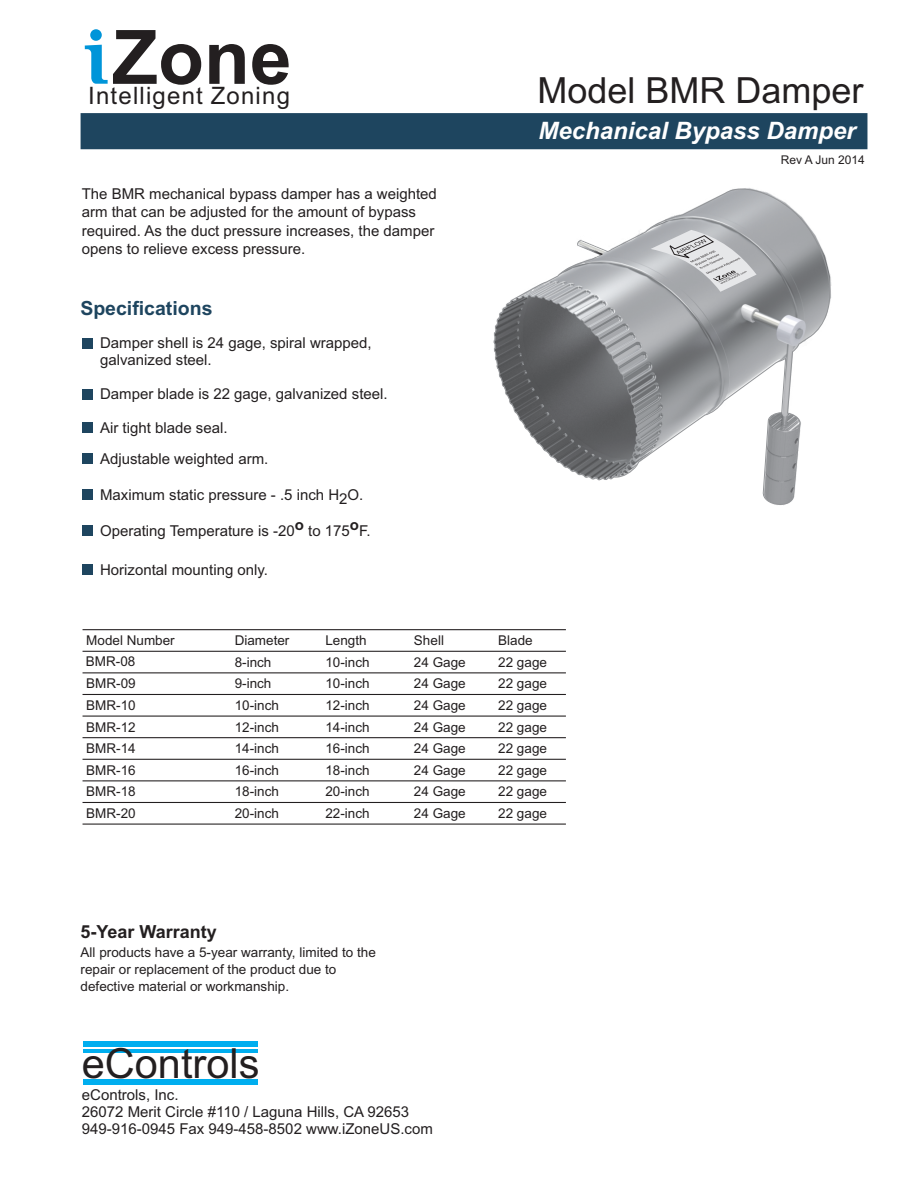
<style>
.page{position:relative;width:918px;height:1188px;background:#fff}
.page>*{position:absolute;margin:0;border:0;box-sizing:border-box;transform-origin:0 0}
.t1{font:700 75.15px "Arial";color:#231f20}
.t2{font:41.55px "Arial";color:#231f20}
.t3{font:36px "Arial";color:#231f20}
.t4{font:italic 700 24px "Arial";color:#fff}
.t5{font:24px "Arial";letter-spacing:.05em;color:#231f20}
.t6{font:700 19.5px "Arial";color:#1e455f}
.t7{font:700 18px "Arial";color:#231f20}
.t8{font:15px/18.5px "Arial";color:#231f20}
.t9{font:700 15px "Arial";color:#231f20}
.t10{font:13.5px/21.6px "Arial";color:#231f20}
.t11{font:12px "Arial";color:#231f20}
</style>
<div class="page">
<svg style="left:85px;top:45px;width:23px;height:39px"></svg>
<div style="left:90px;top:29px;width:12px;height:12px;background:#0095d9;border-radius:50%"></div>
<div style="left:80px;top:113px;width:788px;height:37px;background:#1e455f"></div>
<hr style="left:83px;top:1050px;width:175px;height:3px;background:#00aeef">
<div style="left:83px;top:1042px;width:175px;height:5px;background:#00aeef"></div>
<div style="left:83px;top:1080px;width:175px;height:5px;background:#00aeef"></div>
<svg style="left:494px;top:188px;width:338px;height:317px"></svg>
<svg style="left:573px;top:196px;width:184px;height:96px"></svg>
<hr style="left:83px;top:629px;width:483px;height:1px;background:#231f20">
<hr style="left:83px;top:651px;width:483px;height:1px;background:#231f20">
<hr style="left:83px;top:672px;width:483px;height:1px;background:#231f20">
<hr style="left:83px;top:694px;width:483px;height:1px;background:#231f20">
<hr style="left:83px;top:716px;width:483px;height:1px;background:#231f20">
<hr style="left:83px;top:737px;width:483px;height:1px;background:#231f20">
<hr style="left:83px;top:759px;width:483px;height:1px;background:#231f20">
<hr style="left:83px;top:780px;width:483px;height:1px;background:#231f20">
<hr style="left:83px;top:802px;width:483px;height:1px;background:#231f20">
<hr style="left:83px;top:824px;width:483px;height:1px;background:#231f20">
<div style="left:82px;top:338px;width:11px;height:11px;background:#1e455f"></div>
<div style="left:82px;top:389px;width:11px;height:11px;background:#1e455f"></div>
<div style="left:82px;top:422px;width:11px;height:11px;background:#1e455f"></div>
<div style="left:82px;top:489px;width:11px;height:11px;background:#1e455f"></div>
<div style="left:82px;top:525px;width:11px;height:11px;background:#1e455f"></div>
<div style="left:82px;top:454px;width:11px;height:10px;background:#1e455f"></div>
<div style="left:82px;top:564px;width:11px;height:11px;background:#1e455f"></div>
<h1 class="t1" style="left:112px;top:29px;width:181px">Zone</h1>
<h3 class="t5" style="left:88px;top:86px;width:203px">Intelligent Zoning</h3>
<p class="t8" style="left:82px;top:186px;width:357px">The BMR mechanical bypass damper has a weighted arm that can be adjusted for the amount of bypass required. As the duct pressure increases, the damper opens to relieve excess pressure.</p>
<h3 class="t6" style="left:80px;top:300px;width:134px">Specifications</h3>
<p class="t8" style="left:100px;top:336px;width:273px;line-height:16.8px">Damper shell is 24 gage, spiral wrapped, galvanized steel.</p>
<p class="t8" style="left:100px;top:386px;width:289px">Damper blade is 22 gage, galvanized steel.</p>
<p class="t8" style="left:100px;top:419px;width:129px">Air tight blade seal.</p>
<p class="t8" style="left:100px;top:451px;width:170px">Adjustable weighted arm.</p>
<p class="t8" style="left:100px;top:487px;width:265px">Maximum static pressure - .5 inch H O.</p>
<p class="t8" style="left:339px;top:491px;width:10px">2</p>
<p class="t9" style="left:295px;top:519px;width:11px">o</p>
<p class="t9" style="left:350px;top:519px;width:11px">o</p>
<p class="t8" style="left:100px;top:523px;width:272px">Operating Temperature is -20 to 175 F.</p>
<p class="t8" style="left:100px;top:562px;width:170px">Horizontal mounting only.</p>
<h3 class="t3" style="left:537px;top:77px;width:328px">Model BMR Damper</h3>
<h3 class="t4" style="left:539px;top:122px;width:319px">Mechanical Bypass Damper</h3>
<p class="t11" style="left:781px;top:155px;width:86px">Rev A Jun 2014</p>
<p class="t10" style="left:86px;top:631px;width:90px">Model Number<br>BMR-08<br>BMR-09<br>BMR-10<br>BMR-12<br>BMR-14<br>BMR-16<br>BMR-18<br>BMR-20</p>
<p class="t10" style="left:235px;top:631px;width:56px">Diameter</p>
<p class="t10" style="left:325px;top:631px;width:43px">Length</p>
<p class="t10" style="left:414px;top:631px;width:32px">Shell</p>
<p class="t10" style="left:498px;top:631px;width:36px">Blade</p>
<p class="t10" style="left:414px;top:652px;width:53px;text-align:justify">24 Gage 24 Gage 24 Gage 24 Gage 24 Gage 24 Gage 24 Gage 24 Gage</p>
<p class="t10" style="left:235px;top:652px;width:38px">8-inch</p>
<p class="t10" style="left:325px;top:652px;width:46px">10-inch</p>
<p class="t10" style="left:498px;top:652px;width:50px;text-align:justify">22 gage 22 gage 22 gage 22 gage 22 gage 22 gage 22 gage 22 gage</p>
<p class="t10" style="left:235px;top:674px;width:38px">9-inch</p>
<p class="t10" style="left:325px;top:674px;width:46px">10-inch</p>
<p class="t10" style="left:235px;top:696px;width:46px">10-inch</p>
<p class="t10" style="left:325px;top:696px;width:46px">12-inch</p>
<p class="t10" style="left:235px;top:717px;width:46px">12-inch</p>
<p class="t10" style="left:325px;top:717px;width:46px">14-inch</p>
<p class="t10" style="left:235px;top:739px;width:46px">14-inch</p>
<p class="t10" style="left:325px;top:739px;width:46px">16-inch</p>
<p class="t10" style="left:235px;top:760px;width:46px">16-inch</p>
<p class="t10" style="left:325px;top:760px;width:46px">18-inch</p>
<p class="t10" style="left:235px;top:782px;width:46px">18-inch</p>
<p class="t10" style="left:325px;top:782px;width:46px">20-inch</p>
<p class="t10" style="left:235px;top:804px;width:46px">20-inch</p>
<p class="t10" style="left:325px;top:804px;width:46px">22-inch</p>
<p class="t7" style="left:81px;top:925px;width:138px">5-Year Warranty</p>
<p class="t10" style="left:81px;top:946px;width:297px;line-height:16.6px">All products have a 5-year warranty, limited to the repair or replacement of the product due to defective material or workmanship.</p>
<h2 class="t2" style="left:82px;top:1048px;width:179px">eControls</h2>
<p class="t8" style="left:82px;top:1088px;width:353px;line-height:16.8px">eControls, Inc.<br>26072 Merit Circle #110 / Laguna Hills, CA 92653<br>949-916-0945 Fax 949-458-8502 www.iZoneUS.com</p>
</div>
